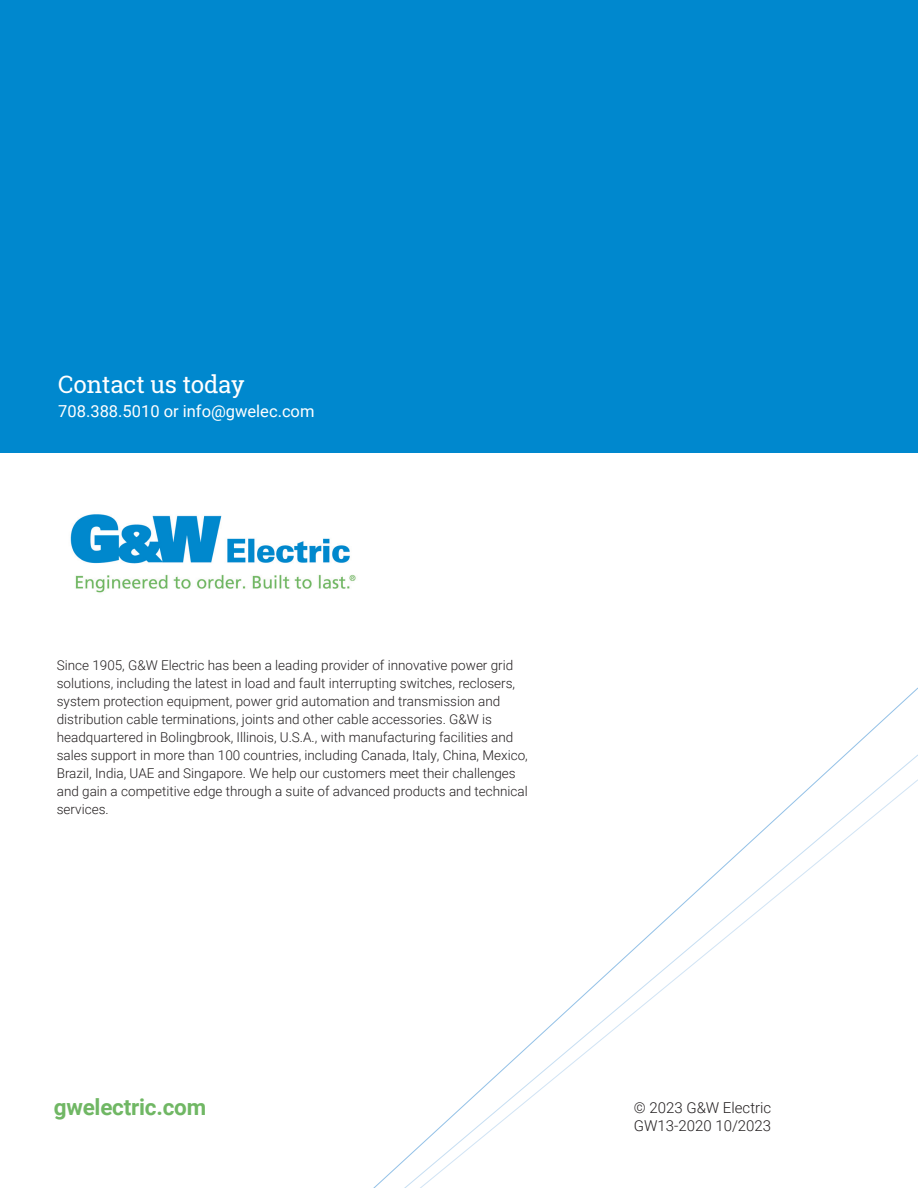
<style>
.page{position:relative;width:918px;height:1188px;background:#fff}
.page>*{position:absolute;margin:0;border:0;box-sizing:border-box;transform-origin:0 0}
.t1{font:24px "Roboto Slab";letter-spacing:-.01em;color:#fff}
.t2{font:700 22.5px "Roboto";letter-spacing:-.01em;color:#70b764}
.t3{font:16.5px "Roboto";color:#fff}
.t4{font:300 15px "Roboto";color:#231f20}
.t5{font:300 13.5px/18px "Roboto";color:#231f20}
</style>
<div class="page">
<div style="left:0;top:0;width:918px;height:453px;background:#0088ce"></div>
<img style="left:70px;top:514px;width:286px;height:79px">
<svg style="left:390px;top:779px;width:528px;height:409px"></svg>
<p class="t1" style="left:58px;top:368px;width:188px">Contact us today</p>
<p class="t3" style="left:58px;top:400px;width:258px">708.388.5010 or info@gwelec.com</p>
<p class="t5" style="left:57px;top:655px;width:473px">Since 1905, G&amp;W Electric has been a leading provider of innovative power grid solutions, including the latest in load and fault interrupting switches, reclosers, system protection equipment, power grid automation and transmission and distribution cable terminations, joints and other cable accessories. G&amp;W is headquartered in Bolingbrook, Illinois, U.S.A., with manufacturing facilities and sales support in more than 100 countries, including Canada, Italy, China, Mexico, Brazil, India, UAE and Singapore. We help our customers meet their challenges and gain a competitive edge through a suite of advanced products and technical services.</p>
<p class="t2" style="left:54px;top:1091px;width:154px">gwelectric.com</p>
<p class="t4" style="left:634px;top:1097px;width:139px">© 2023 G&amp;W Electric</p>
<p class="t4" style="left:634px;top:1115px;width:139px">GW13-2020 10/2023</p>
</div>
